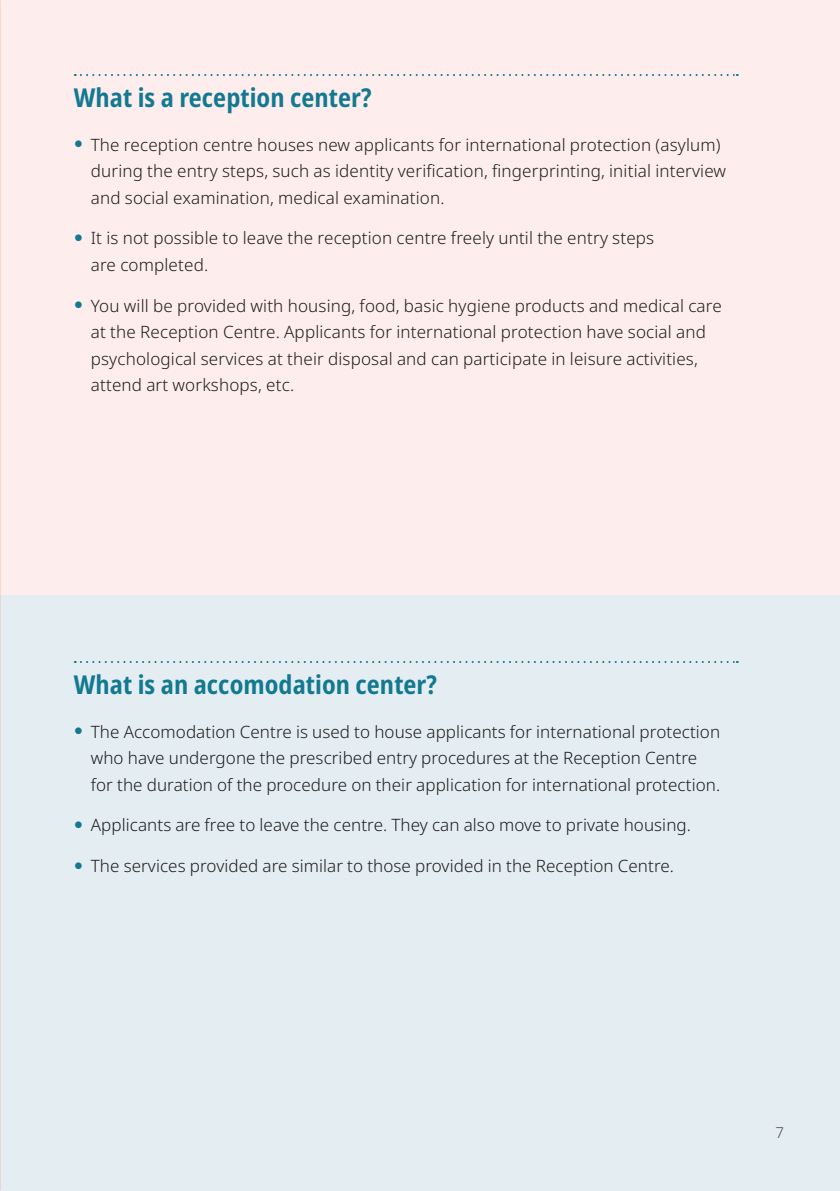
<style>
.page{position:relative;width:840px;height:1191px;background:#fff}
.page>*{position:absolute;margin:0;border:0;box-sizing:border-box;transform-origin:0 0}
.t1{font:700 26px "Noto Sans Condensed";letter-spacing:.005em;color:#127991}
.t2{font:17px/26.6px "Noto Sans";letter-spacing:.01em;color:#1d1d1b}
.t3{font:15px "Noto Sans";color:#4a4a49}
</style>
<div class="page">
<div style="left:0;top:0;width:839px;height:595px;background:#fdeded"></div>
<div style="left:0;top:595px;width:839px;height:596px;background:#e4edf2"></div>
<svg style="left:75px;top:74px;width:662px;height:2px"></svg>
<svg style="left:75px;top:661px;width:662px;height:2px"></svg>
<h1 class="t1" style="left:74px;top:79px;width:299px">What is a reception center?</h1>
<p class="t2" style="left:91px;top:132px;width:636px">The reception centre houses new applicants for international protection (asylum) during the entry steps, such as identity verification, fingerprinting, initial interview and social examination, medical examination.</p>
<p class="t2" style="left:91px;top:225px;width:564px">It is not possible to leave the reception centre freely until the entry steps are completed.</p>
<p class="t2" style="left:91px;top:293px;width:632px">You will be provided with housing, food, basic hygiene products and medical care at the Reception Centre. Applicants for international protection have social and psychological services at their disposal and can participate in leisure activities, attend art workshops, etc.</p>
<h1 class="t1" style="left:74px;top:666px;width:364px">What is an accomodation center?</h1>
<p class="t2" style="left:91px;top:718px;width:630px">The Accomodation Centre is used to house applicants for international protection who have undergone the prescribed entry procedures at the Reception Centre for the duration of the procedure on their application for international protection.</p>
<p class="t2" style="left:91px;top:812px;width:601px">Applicants are free to leave the centre. They can also move to private housing.</p>
<p class="t2" style="left:91px;top:853px;width:584px">The services provided are similar to those provided in the Reception Centre.</p>
<p class="t3" style="left:775px;top:1121px;width:10px">7</p>
</div>
